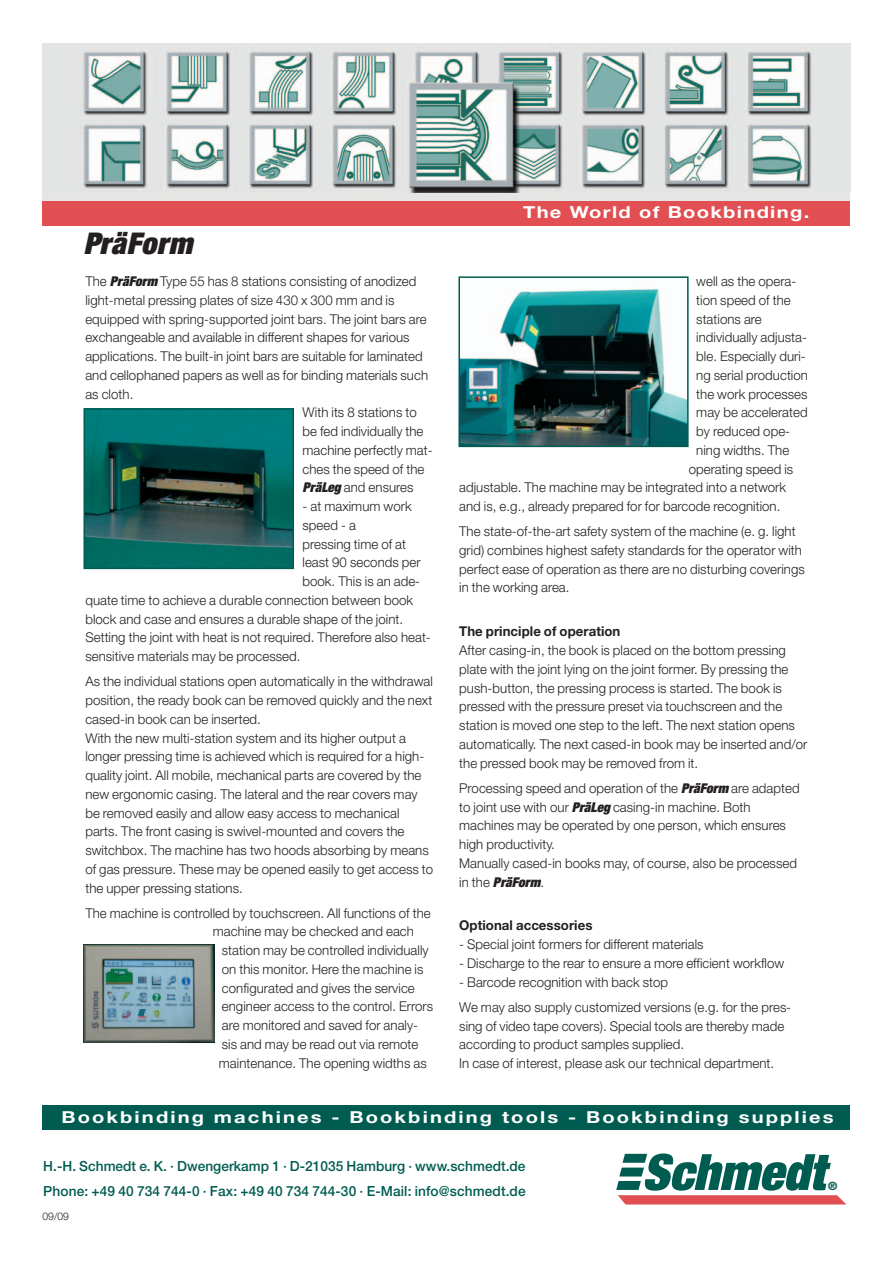
<style>
.page{position:relative;width:893px;height:1263px;background:#fff}
.page>*{position:absolute;margin:0;border:0;box-sizing:border-box;transform-origin:0 0}
.t1{font:italic 900 condensed 30px "Helvetica Neue LT Std";letter-spacing:.02em;color:#231f20}
.t2{font:700 16.5px "Helvetica Neue LT Std";letter-spacing:.105em;color:#fff;scale:1.22 1}
.t3{font:700 16.5px "Helvetica Neue LT Std";letter-spacing:.065em;color:#fff;scale:1.22 1}
.t4{font:500 13.95px/25px "Helvetica Neue LT Std";letter-spacing:.005em;color:#005c51}
.t5{font:300 13.5px/18.8px "Helvetica Neue LT Std";letter-spacing:.005em;color:#231f20}
.t6{font:700 13.5px "Helvetica Neue LT Std";letter-spacing:.005em;color:#231f20}
.t7{font:800 11.4px "Helvetica Neue LT Std";color:#005c51}
.t8{font:300 10.5px "Helvetica Neue LT Std";color:#231f20}
.s1{font-weight:900;font-style:italic;font-stretch:condensed}
</style>
<div class="page">
<img style="left:86px;top:411px;width:205px;height:155px">
<div style="left:83px;top:408px;width:211px;height:161px;border:2px solid #005c51"></div>
<div style="left:43px;top:43px;width:807px;height:170px;background:#e5e5e4"></div>
<img style="left:83px;top:51px;width:729px;height:141px">
<div style="left:43px;top:201px;width:807px;height:24px;background:#e14f52"></div>
<div style="left:43px;top:1106px;width:807px;height:24px;background:#005c51"></div>
<svg style="left:616px;top:1153px;width:230px;height:51px"></svg>
<img style="left:461px;top:288px;width:225px;height:156px">
<div style="left:458px;top:276px;width:231px;height:171px;border:2px solid #005c51"></div>
<img style="left:83px;top:944px;width:131px;height:99px">
<h1 class="t1" style="left:83px;top:224px;width:110px">PräForm</h1>
<p class="t5" style="left:85px;top:272px;width:333px">The <span class="s1">PräForm</span> Type 55 has 8 stations consisting of anodized</p>
<p class="t5" style="left:85px;top:290px;width:311px">light-metal pressing plates of size 430 x 300 mm and is</p>
<p class="t5" style="left:85px;top:309px;width:343px">equipped with spring-supported joint bars. The joint bars are</p>
<p class="t5" style="left:85px;top:328px;width:326px">exchangeable and available in different shapes for various</p>
<p class="t5" style="left:85px;top:347px;width:339px">applications. The built-in joint bars are suitable for laminated</p>
<p class="t5" style="left:85px;top:365px;width:344px">and cellophaned papers as well as for binding materials such</p>
<p class="t5" style="left:85px;top:384px;width:49px">as cloth.</p>
<p class="t5" style="left:303px;top:403px;width:116px">With its 8 stations to</p>
<p class="t5" style="left:303px;top:422px;width:122px">be fed individually the</p>
<p class="t5" style="left:303px;top:440px;width:132px">machine perfectly mat-</p>
<p class="t5" style="left:303px;top:459px;width:123px">ches the speed of the</p>
<p class="t5" style="left:303px;top:478px;width:112px"><span class="s1">PräLeg</span> and ensures</p>
<p class="t5" style="left:303px;top:497px;width:111px">- at maximum work</p>
<p class="t5" style="left:303px;top:515px;width:55px">speed - a</p>
<p class="t5" style="left:303px;top:534px;width:105px">pressing time of at</p>
<p class="t5" style="left:303px;top:553px;width:120px">least 90 seconds per</p>
<p class="t5" style="left:303px;top:572px;width:119px">book. This is an ade-</p>
<p class="t5" style="left:85px;top:590px;width:329px">quate time to achieve a durable connection between book</p>
<p class="t5" style="left:85px;top:609px;width:319px">block and case and ensures a durable shape of the joint.</p>
<p class="t5" style="left:85px;top:628px;width:347px">Setting the joint with heat is not required. Therefore also heat-</p>
<p class="t5" style="left:85px;top:647px;width:217px">sensitive materials may be processed.</p>
<p class="t5" style="left:85px;top:672px;width:349px">As the individual stations open automatically in the withdrawal position, the ready book can be removed quickly and the next cased-in book can be inserted.<br>With the new multi-station system and its higher output a longer pressing time is achieved which is required for a high&shy;quality joint. All mobile, mechanical parts are covered by the new ergonomic casing. The lateral and the rear covers may be removed easily and allow easy access to mechanical parts. The front casing is swivel-mounted and covers the switchbox. The machine has two hoods absorbing by means of gas pressure. These may be opened easily to get access to the upper pressing stations.</p>
<p class="t5" style="left:213px;top:903px;width:219px;text-indent:-127px">The machine is controlled by touchscreen. All functions of the machine may be checked and each</p>
<p class="t5" style="left:219px;top:941px;width:216px">station may be controlled individually on this monitor. Here the machine is configurated and gives the service engineer access to the control. Errors are monitored and saved for analy&shy;sis and may be read out via remote maintenance. The opening widths as</p>
<p class="t3" style="left:523px;top:202px;width:236px">The World of Bookbinding.</p>
<p class="t5" style="left:696px;top:272px;width:102px">well as the opera-</p>
<p class="t5" style="left:696px;top:290px;width:96px">tion speed of the</p>
<p class="t5" style="left:696px;top:309px;width:67px">stations are</p>
<p class="t5" style="left:696px;top:328px;width:112px">individually adjusta-</p>
<p class="t5" style="left:696px;top:347px;width:111px">ble. Especially duri-</p>
<p class="t5" style="left:696px;top:365px;width:113px">ng serial production</p>
<p class="t5" style="left:696px;top:384px;width:113px">the work processes</p>
<p class="t5" style="left:696px;top:403px;width:113px">may be accelerated</p>
<p class="t5" style="left:696px;top:422px;width:95px">by reduced ope-</p>
<p class="t5" style="left:696px;top:440px;width:94px">ning widths. The</p>
<p class="t5" style="left:689px;top:459px;width:106px">operating speed is</p>
<p class="t5" style="left:459px;top:478px;width:328px">adjustable. The machine may be integrated into a network</p>
<p class="t5" style="left:459px;top:497px;width:323px">and is, e.g., already prepared for for barcode recognition.</p>
<p class="t5" style="left:459px;top:522px;width:347px">The state-of-the-art safety system of the machine (e. g. light grid) combines highest safety standards for the operator with perfect ease of operation as there are no disturbing coverings in the working area.</p>
<p class="t6" style="left:459px;top:623px;width:163px">The principle of operation</p>
<p class="t5" style="left:459px;top:641px;width:350px">After casing-in, the book is placed on the bottom pressing plate with the joint lying on the joint former. By pressing the push-button, the pressing process is started. The book is pressed with the pressure preset via touchscreen and the station is moved one step to the left. The next station opens automatically. The next cased-in book may be inserted and/or the pressed book may be removed from it.</p>
<p class="t5" style="left:459px;top:778px;width:342px">Processing speed and operation of the <span class="s1">PräForm</span> are adapted to joint use with our <span class="s1">PräLeg</span> casing-in machine. Both machines may be operated by one person, which ensures high productivity.<br>Manually cased-in books may, of course, also be processed in the <span class="s1">PräForm</span>.</p>
<p class="t6" style="left:459px;top:917px;width:135px">Optional accessories</p>
<p class="t5" style="left:459px;top:935px;width:246px">- Special joint formers for different materials</p>
<p class="t5" style="left:459px;top:953px;width:327px">- Discharge to the rear to ensure a more efficient workflow</p>
<p class="t5" style="left:459px;top:969px;width:333px;line-height:25px">- Barcode recognition with back stop<br>We may also supply customized versions (e.g. for the pres-</p>
<p class="t5" style="left:459px;top:1016px;width:327px">sing of video tape covers). Special tools are thereby made according to product samples supplied.<br>In case of interest, please ask our technical department.</p>
<p class="t2" style="left:61px;top:1107px;width:635px">Bookbinding machines - Bookbinding tools - Bookbinding supplies</p>
<p class="t4" style="left:43px;top:1153px;width:484px">H.-H. Schmedt e. K. · Dwengerkamp 1 · D-21035 Hamburg · www.schmedt.de<br>Phone: +49 40 734 744-0 · Fax: +49 40 734 744-30 · E-Mail: info@schmedt.de</p>
<p class="t8" style="left:43px;top:1210px;width:28px">09/09</p>
<p class="t7" style="left:828px;top:1179px;width:11px">®</p>
</div>
